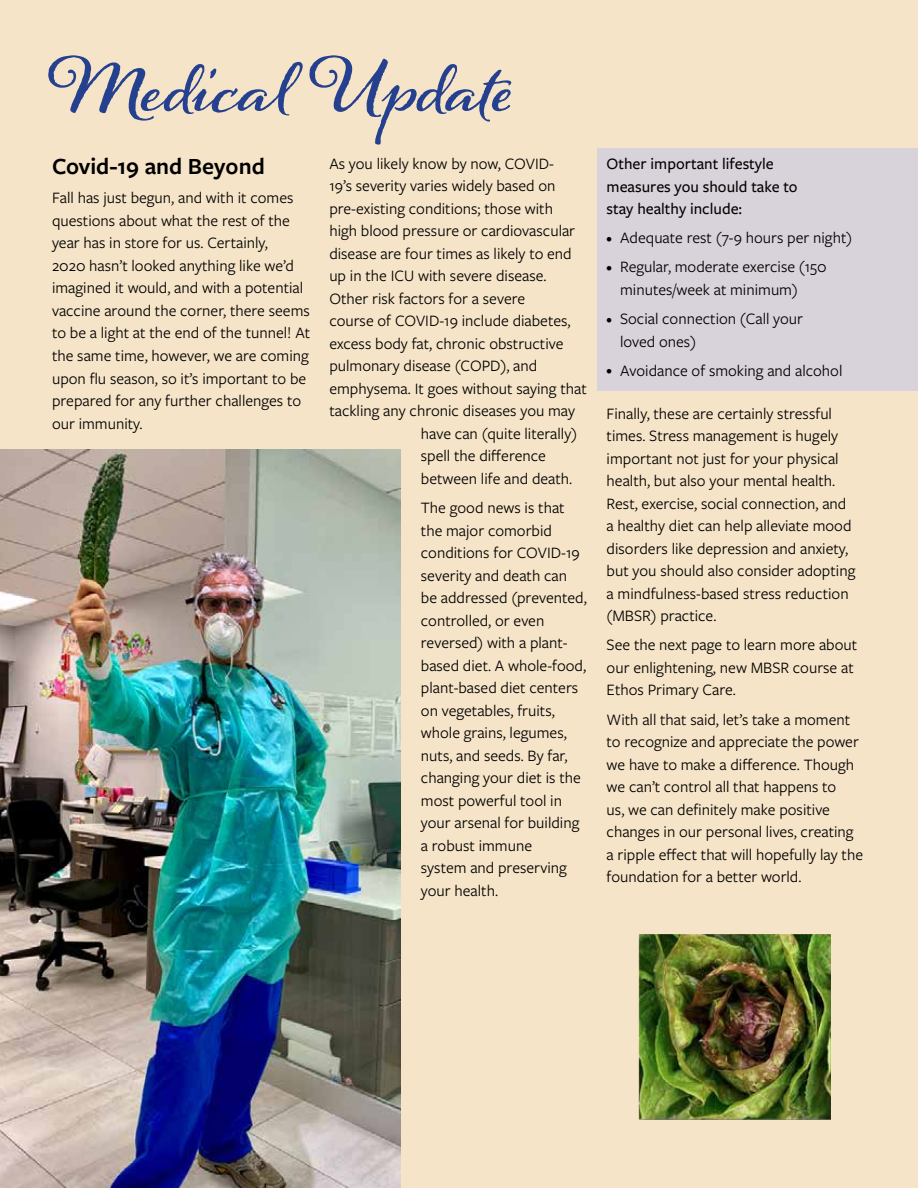
<style>
.page{position:relative;width:918px;height:1188px;background:#f5e4c7}
.page>*{position:absolute;margin:0;border:0;box-sizing:border-box;transform-origin:0 0}
.t1{font:700 66.75px "Alana";color:#25408f;scale:1.12 1}
.t2{font:600 24px "Freight Sans Pro";color:#000}
.t3{font:16.5px/22.5px "Freight Sans Pro";color:#000}
.t4{font:500 16.5px/22.5px "Freight Sans Pro";color:#000}
.s1{font-size:12px}
</style>
<div class="page">
<div style="left:598px;top:148px;width:320px;height:244px;background:#d8d2da"></div>
<img style="left:0;top:449px;width:401px;height:739px">
<img style="left:639px;top:934px;width:192px;height:185px">
<h1 class="t1" style="left:52px;top:48px;width:414px">Medical Update</h1>
<h2 class="t2" style="left:52px;top:150px;width:214px">Covid-19 and Beyond</h2>
<p class="t3" style="left:52px;top:186px;width:260px">Fall has just begun, and with it comes questions about what the rest of the year has in store for us. Certainly,<br>2020 hasn’t looked anything like we’d imagined it would, and with a potential vaccine around the corner, there seems to be a light at the end of the tunnel! At the same time, however, we are coming upon flu season, so it’s important to be prepared for any further challenges to our immunity.</p>
<p class="t3" style="left:329px;top:152px;width:226px">As you likely know by now, COVID-</p>
<p class="t3" style="left:329px;top:174px;width:228px">19’s severity varies widely based on</p>
<p class="t3" style="left:329px;top:197px;width:225px">pre-existing conditions; those with</p>
<p class="t3" style="left:329px;top:219px;width:247px">high blood pressure or cardiovascular</p>
<p class="t3" style="left:329px;top:242px;width:244px">disease are four times as likely to end</p>
<p class="t3" style="left:329px;top:264px;width:219px">up in the ICU with severe disease.</p>
<p class="t3" style="left:329px;top:287px;width:197px">Other risk factors for a severe</p>
<p class="t3" style="left:329px;top:309px;width:243px">course of COVID-19 include diabetes,</p>
<p class="t3" style="left:329px;top:332px;width:236px">excess body fat, chronic obstructive</p>
<p class="t3" style="left:329px;top:354px;width:210px">pulmonary disease (COPD), and</p>
<p class="t3" style="left:329px;top:377px;width:259px">emphysema. It goes without saying that</p>
<p class="t3" style="left:329px;top:399px;width:247px">tackling any chronic diseases you may</p>
<p class="t3" style="left:421px;top:422px;width:158px">have can (quite literally)</p>
<p class="t3" style="left:421px;top:444px;width:126px">spell the difference</p>
<p class="t3" style="left:421px;top:467px;width:153px">between life and death.</p>
<p class="t3" style="left:421px;top:496px;width:167px">The good news is that the major comorbid conditions for COVID-19 severity and death can be addressed (prevented, controlled, or even reversed) with a plant&shy;based diet. A whole-food, plant-based diet centers on vegetables, fruits, whole grains, legumes, nuts, and seeds. By far, changing your diet is the most powerful tool in your arsenal for building a robust immune<br>system and preserving your health.</p>
<p class="t4" style="left:607px;top:152px;width:193px">Other important lifestyle measures you should take to stay healthy include:</p>
<p class="t3" style="left:607px;top:226px;width:247px"><span class="s1">•</span> Adequate rest (7-9 hours per night)</p>
<p class="t3" style="left:620px;top:255px;width:208px;text-indent:-13px"><span class="s1">•</span> Regular, moderate exercise (150 minutes/week at minimum)</p>
<p class="t3" style="left:620px;top:307px;width:184px;text-indent:-13px"><span class="s1">•</span> Social connection (Call your loved ones)</p>
<p class="t3" style="left:607px;top:359px;width:237px"><span class="s1">•</span> Avoidance of smoking and alcohol</p>
<p class="t3" style="left:607px;top:401px;width:250px">Finally, these are certainly stressful times. Stress management is hugely important not just for your physical health, but also your mental health.<br>Rest, exercise, social connection, and a healthy diet can help alleviate mood disorders like depression and anxiety, but you should also consider adopting a mindfulness-based stress reduction (MBSR) practice.</p>
<p class="t3" style="left:607px;top:633px;width:252px">See the next page to learn more about our enlightening, new MBSR course at<br>Ethos Primary Care.</p>
<p class="t3" style="left:607px;top:707px;width:258px">With all that said, let’s take a moment to recognize and appreciate the power we have to make a difference. Though we can’t control all that happens to<br>us, we can definitely make positive changes in our personal lives, creating a ripple effect that will hopefully lay the foundation for a better world.</p>
</div>
